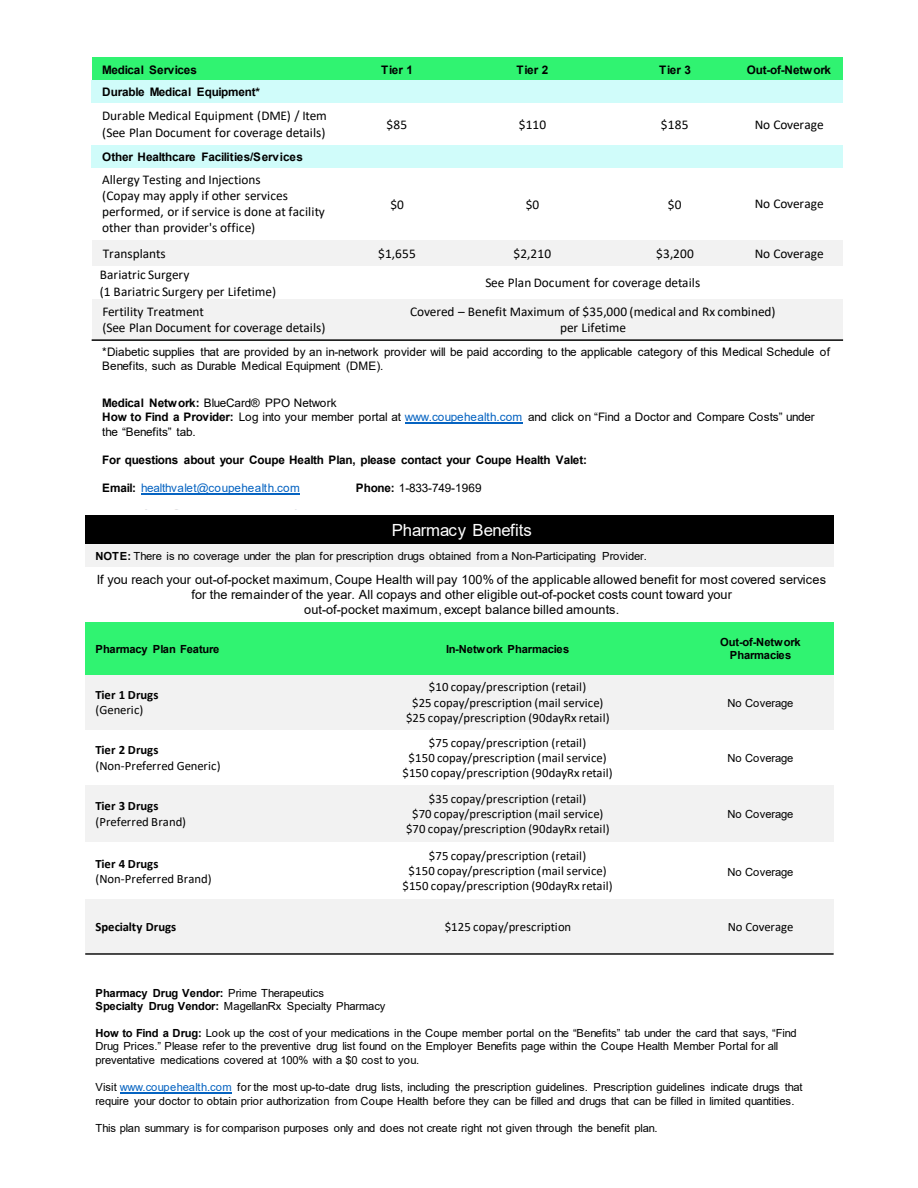
<style>
.page{position:relative;width:918px;height:1188px;background:#fff}
.page>*{position:absolute;margin:0;border:0;box-sizing:border-box;transform-origin:0 0}
.t1{font:16.8px "Arial";letter-spacing:-.01em;color:#fff}
.t2{font:13.35px/16px "Calibri";color:#000}
.t3{font:12.75px/15.3px "Calibri";color:#000;text-align:center}
.t4{font:12.75px/15.3px "Arial";letter-spacing:.005em;color:#000;text-align:center}
.t5{font:700 12.75px/15.3px "Calibri";letter-spacing:.005em;color:#000}
.t6{font:11.7px/14.4px "Arial";letter-spacing:-.01em;color:#000}
.t7{font:700 11.7px "Arial";letter-spacing:-.015em;color:#000}
.t8{font:11.7px "Arial";letter-spacing:-.005em;color:#0563c1}
.t9{font:11.25px/13.5px "Arial";letter-spacing:-.01em;color:#000}
.t10{font:700 11.25px/13.2px "Arial";letter-spacing:-.015em;color:#000;text-align:center}
.s1{font-weight:700}
.s2{color:#0563c1}
.s3{font-weight:700;color:#000}
.s4{font-weight:400}
</style>
<div class="page">
<div style="left:92px;top:58px;width:251px;height:22px;background:#30f371"></div>
<div style="left:343px;top:58px;width:108px;height:22px;background:#30f371"></div>
<div style="left:451px;top:58px;width:163px;height:22px;background:#30f371"></div>
<div style="left:614px;top:58px;width:122px;height:22px;background:#30f371"></div>
<div style="left:736px;top:58px;width:107px;height:22px;background:#30f371"></div>
<div style="left:92px;top:80px;width:751px;height:23px;background:#d0fcfa"></div>
<div style="left:92px;top:145px;width:751px;height:23px;background:#d0fcfa"></div>
<div style="left:92px;top:240px;width:251px;height:26px;background:#f2f2f2"></div>
<div style="left:343px;top:240px;width:108px;height:26px;background:#f2f2f2"></div>
<div style="left:451px;top:240px;width:163px;height:26px;background:#f2f2f2"></div>
<div style="left:614px;top:240px;width:122px;height:26px;background:#f2f2f2"></div>
<div style="left:736px;top:240px;width:107px;height:26px;background:#f2f2f2"></div>
<div style="left:92px;top:300px;width:251px;height:40px;background:#f2f2f2"></div>
<div style="left:343px;top:300px;width:500px;height:40px;background:#f2f2f2"></div>
<hr style="left:92px;top:339px;width:751px;height:2px;background:#000">
<hr style="left:405px;top:422px;width:117px;height:2px;background:#0563c1">
<hr style="left:141px;top:493px;width:159px;height:2px;background:#0563c1">
<div style="left:85px;top:515px;width:749px;height:30px;background:#000"></div>
<div style="left:85px;top:545px;width:749px;height:22px;background:#f2f2f2"></div>
<div style="left:85px;top:622px;width:243px;height:53px;background:#30f371"></div>
<div style="left:328px;top:622px;width:360px;height:53px;background:#30f371"></div>
<div style="left:688px;top:622px;width:146px;height:53px;background:#30f371"></div>
<div style="left:85px;top:675px;width:243px;height:55px;background:#f2f2f2"></div>
<div style="left:328px;top:675px;width:360px;height:55px;background:#f2f2f2"></div>
<div style="left:688px;top:675px;width:146px;height:55px;background:#f2f2f2"></div>
<div style="left:85px;top:786px;width:243px;height:56px;background:#f2f2f2"></div>
<div style="left:328px;top:786px;width:360px;height:56px;background:#f2f2f2"></div>
<div style="left:688px;top:786px;width:146px;height:56px;background:#f2f2f2"></div>
<div style="left:85px;top:900px;width:243px;height:54px;background:#f2f2f2"></div>
<div style="left:328px;top:900px;width:360px;height:54px;background:#f2f2f2"></div>
<div style="left:688px;top:900px;width:146px;height:54px;background:#f2f2f2"></div>
<hr style="left:85px;top:953px;width:749px;height:2px;background:#000">
<hr style="left:120px;top:1092px;width:112px;height:1px;background:#0563c1">
<p class="t7" style="left:102px;top:61px;width:96px">Medical Services</p>
<p class="t7" style="left:381px;top:61px;width:33px">Tier 1</p>
<p class="t7" style="left:517px;top:61px;width:33px">Tier 2</p>
<p class="t7" style="left:659px;top:61px;width:33px">Tier 3</p>
<p class="t7" style="left:747px;top:61px;width:86px">Out-of-Network</p>
<p class="t7" style="left:102px;top:84px;width:159px">Durable Medical Equipment*</p>
<p class="t2" style="left:102px;top:107px;width:226px;line-height:17.1px">Durable Medical Equipment (DME) / Item (See Plan Document for coverage details)</p>
<p class="t2" style="left:387px;top:116px;width:22px">$85</p>
<p class="t2" style="left:519px;top:116px;width:29px">$110</p>
<p class="t2" style="left:661px;top:116px;width:29px">$185</p>
<p class="t2" style="left:755px;top:116px;width:71px">No Coverage</p>
<p class="t7" style="left:102px;top:149px;width:202px">Other Healthcare Facilities/Services</p>
<p class="t2" style="left:102px;top:172px;width:224px">Allergy Testing and Injections<br>(Copay may apply if other services performed, or if service is done at facility other than provider's office)</p>
<p class="t2" style="left:390px;top:196px;width:15px">$0</p>
<p class="t2" style="left:526px;top:196px;width:15px">$0</p>
<p class="t2" style="left:668px;top:196px;width:15px">$0</p>
<p class="t2" style="left:755px;top:196px;width:71px">No Coverage</p>
<p class="t2" style="left:103px;top:245px;width:64px">Transplants</p>
<p class="t2" style="left:378px;top:245px;width:39px">$1,655</p>
<p class="t2" style="left:513px;top:245px;width:39px">$2,210</p>
<p class="t2" style="left:656px;top:245px;width:39px">$3,200</p>
<p class="t2" style="left:755px;top:245px;width:71px">No Coverage</p>
<p class="t2" style="left:100px;top:266px;width:178px;line-height:17.1px">Bariatric Surgery<br>(1 Bariatric Surgery per Lifetime)</p>
<p class="t2" style="left:485px;top:274px;width:216px">See Plan Document for coverage details</p>
<p class="t2" style="left:102px;top:303px;width:225px">Fertility Treatment<br>(See Plan Document for coverage details)</p>
<p class="t2" style="left:410px;top:303px;width:367px;text-align:center">Covered – Benefit Maximum of $35,000 (medical and Rx combined) per Lifetime</p>
<p class="t6" style="left:102px;top:345px;width:729px;line-height:14px">*Diabetic supplies that are provided by an in-network provider will be paid according to the applicable category of this Medical Schedule of<br>Benefits, such as Durable Medical Equipment (DME).</p>
<p class="t6" style="left:102px;top:396px;width:714px"><span class="s1">Medical Network:</span> BlueCard® PPO Network<br><span class="s1">How to Find a Provider:</span> Log into your member portal at <span class="s2">www.coupehealth.com</span> and click on “Find a Doctor and Compare Costs” under the “Benefits” tab.</p>
<p class="t7" style="left:102px;top:452px;width:486px">For questions about your Coupe Health Plan, please contact your Coupe Health Valet:</p>
<p class="t8" style="left:102px;top:480px;width:199px"><span class="s3">Email:</span> healthvalet@coupehealth.com</p>
<p class="t6" style="left:356px;top:481px;width:128px"><span class="s1">Phone:</span> 1-833-749-1969</p>
<p class="t1" style="left:392px;top:518px;width:142px">Pharmacy Benefits</p>
<p class="t9" style="left:95px;top:549px;width:553px"><span class="s1">NOTE:</span> There is no coverage under the plan for prescription drugs obtained from a Non-Participating Provider.</p>
<p class="t4" style="left:97px;top:572px;width:731px">If you reach your out-of-pocket maximum, Coupe Health will pay 100% of the applicable allowed benefit for most covered services for the remainder of the year. All copays and other eligible out-of-pocket costs count toward your<br>out-of-pocket maximum, except balance billed amounts.</p>
<p class="t10" style="left:95px;top:643px;width:126px">Pharmacy Plan Feature</p>
<p class="t10" style="left:446px;top:643px;width:125px">In-Network Pharmacies</p>
<p class="t10" style="left:720px;top:636px;width:82px">Out-of-Network<br>Pharmacies</p>
<p class="t5" style="left:95px;top:687px;width:65px">Tier 1 Drugs <span class="s4">(Generic)</span></p>
<p class="t3" style="left:406px;top:679px;width:205px">$10 copay/prescription (retail)<br>$25 copay/prescription (mail service) $25 copay/prescription (90dayRx retail)</p>
<p class="t9" style="left:727px;top:696px;width:68px">No Coverage</p>
<p class="t3" style="left:95px;top:742px;width:127px;text-align:left"><span class="s1">Tier 2 Drugs </span>(Non-Preferred Generic)</p>
<p class="t3" style="left:402px;top:735px;width:212px">$75 copay/prescription (retail)<br>$150 copay/prescription (mail service) $150 copay/prescription (90dayRx retail)</p>
<p class="t3" style="left:95px;top:798px;width:92px;text-align:left"><span class="s1">Tier 3 Drugs </span>(Preferred Brand)</p>
<p class="t3" style="left:406px;top:791px;width:205px">$35 copay/prescription (retail)<br>$70 copay/prescription (mail service) $70 copay/prescription (90dayRx retail)</p>
<p class="t3" style="left:95px;top:855px;width:118px;text-align:left"><span class="s1">Tier 4 Drugs </span>(Non-Preferred Brand)</p>
<p class="t3" style="left:402px;top:848px;width:212px">$75 copay/prescription (retail)<br>$150 copay/prescription (mail service) $150 copay/prescription (90dayRx retail)</p>
<p class="t9" style="left:727px;top:752px;width:68px">No Coverage</p>
<p class="t9" style="left:727px;top:808px;width:68px">No Coverage</p>
<p class="t9" style="left:727px;top:865px;width:68px">No Coverage</p>
<p class="t5" style="left:95px;top:919px;width:82px">Specialty Drugs</p>
<p class="t3" style="left:445px;top:919px;width:128px">$125 copay/prescription</p>
<p class="t3" style="left:728px;top:919px;width:67px">No Coverage</p>
<p class="t9" style="left:95px;top:986px;width:292px"><span class="s1">Pharmacy Drug Vendor:</span> Prime Therapeutics<br><span class="s1">Specialty Drug Vendor:</span> MagellanRx Specialty Pharmacy</p>
<p class="t9" style="left:95px;top:1026px;width:703px"><span class="s1">How to Find a Drug:</span> Look up the cost of your medications in the Coupe member portal on the “Benefits” tab under the card that says, “Find<br>Drug Prices.” Please refer to the preventive drug list found on the Employer Benefits page within the Coupe Health Member Portal for all preventative medications covered at 100% with a $0 cost to you.</p>
<p class="t9" style="left:95px;top:1080px;width:709px">Visit <span class="s2">www.coupehealth.com</span> for the most up-to-date drug lists, including the prescription guidelines. Prescription guidelines indicate drugs that require your doctor to obtain prior authorization from Coupe Health before they can be filled and drugs that can be filled in limited quantities.</p>
<p class="t9" style="left:95px;top:1121px;width:564px">This plan summary is for comparison purposes only and does not create right not given through the benefit plan.</p>
</div>
